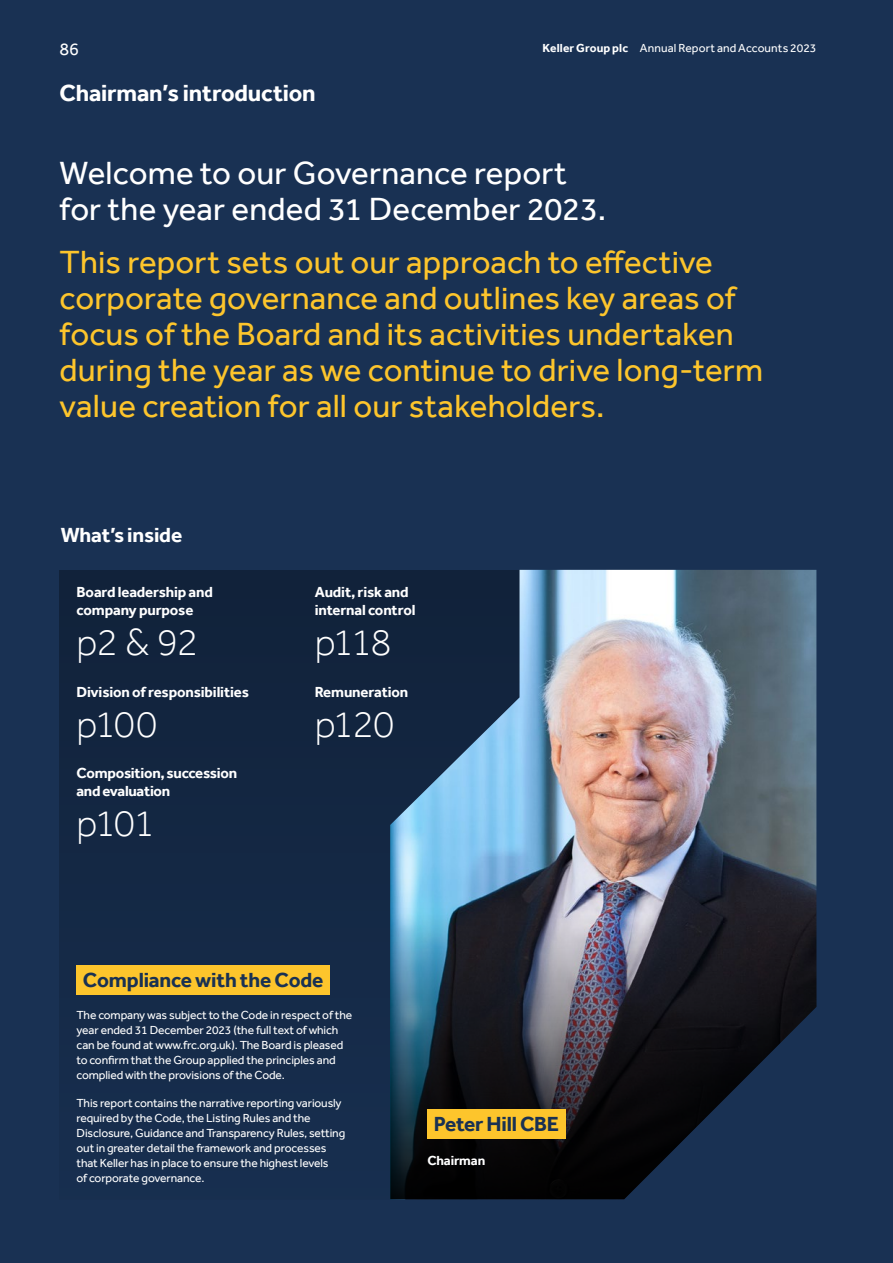
<style>
.page{position:relative;width:893px;height:1263px;background:#193153}
.page>*{position:absolute;margin:0;border:0;box-sizing:border-box;transform-origin:0 0}
.Large_Copy__26pt____White{font:300 39px "Effra";letter-spacing:-.045em;color:#fff}
.Large_Copy__22pt____Yellow{font:33px/36px "Effra";letter-spacing:.005em;color:#fdc52c}
.Large_Copy__22pt____White{font:33px/36px "Effra";letter-spacing:.005em;color:#fff}
.Page_Title{font:700 24px "Effra";letter-spacing:-.01em;color:#fff}
.Subhead_Level_0__14pt____Shaded{font:700 21px "Effra";letter-spacing:-.01em;color:#193153}
.Subhead_Level_0__14pt{font:700 21px "Effra";letter-spacing:-.01em;color:#fff}
.t1{font:18px "Effra";color:#fff}
.Subhead_Level_1{font:700 15px/18px "Effra";letter-spacing:-.01em;color:#fff}
.Subhead_Level_2{font:700 13.5px "Effra";letter-spacing:-.01em;color:#fff}
.Body_Copy___White{font:12px/15px "Effra";letter-spacing:-.01em;color:#fff}
.Body_Copy___White-2{font:12px "Effra";letter-spacing:.01em;color:#fff}
.s1{font-weight:700}
</style>
<div class="page">
<div style="left:60px;top:570px;width:459px;height:629px;background:#142844"></div>
<img style="left:390px;top:570px;width:426px;height:338px">
<img style="left:390px;top:908px;width:426px;height:291px">
<div style="left:427px;top:1109px;width:139px;height:29px;background:#fdc52c"></div>
<div style="left:77px;top:965px;width:253px;height:30px;background:#fdc52c"></div>
<h3 class="t1" style="left:60px;top:38px;width:21px">86</h3>
<p class="Body_Copy___White-2" style="left:543px;top:41px;width:275px"><span class="s1">Keller Group plc</span> Annual Report and Accounts 2023</p>
<p class="Page_Title" style="left:60px;top:78px;width:258px">Chairman’s introduction</p>
<p class="Large_Copy__22pt____White" style="left:60px;top:154px;width:548px">Welcome to our Governance report for the year ended 31 December 2023.</p>
<p class="Large_Copy__22pt____Yellow" style="left:60px;top:243px;width:705px">This report sets out our approach to effective corporate governance and outlines key areas of focus of the Board and its activities undertaken during the year as we continue to drive long-term value creation for all our stakeholders.</p>
<p class="Subhead_Level_0__14pt" style="left:61px;top:522px;width:123px">What’s inside</p>
<p class="Subhead_Level_1" style="left:77px;top:582px;width:138px">Board leadership and company purpose</p>
<p class="Large_Copy__26pt____White" style="left:77px;top:620px;width:123px">p2 &amp; 92</p>
<p class="Subhead_Level_1" style="left:77px;top:682px;width:174px">Division of responsibilities</p>
<p class="Large_Copy__26pt____White" style="left:77px;top:702px;width:82px">p100</p>
<p class="Subhead_Level_1" style="left:77px;top:764px;width:162px">Composition, succession and evaluation</p>
<p class="Large_Copy__26pt____White" style="left:77px;top:801px;width:80px">p101</p>
<p class="Subhead_Level_1" style="left:315px;top:582px;width:102px">Audit, risk and internal control</p>
<p class="Large_Copy__26pt____White" style="left:315px;top:620px;width:79px">p118</p>
<p class="Subhead_Level_1" style="left:315px;top:682px;width:95px">Remuneration</p>
<p class="Large_Copy__26pt____White" style="left:315px;top:702px;width:81px">p120</p>
<p class="Subhead_Level_0__14pt____Shaded" style="left:83px;top:967px;width:242px">Compliance with the Code</p>
<p class="Body_Copy___White" style="left:77px;top:1008px;width:277px">The company was subject to the Code in respect of the year ended 31 December 2023 (the full text of which can be found at www.frc.org.uk). The Board is pleased to confirm that the Group applied the principles and complied with the provisions of the Code.</p>
<p class="Body_Copy___White" style="left:77px;top:1095px;width:270px">This report contains the narrative reporting variously required by the Code, the Listing Rules and the Disclosure, Guidance and Transparency Rules, setting out in greater detail the framework and processes that Keller has in place to ensure the highest levels<br>of corporate governance.</p>
<p class="Subhead_Level_0__14pt____Shaded" style="left:434px;top:1111px;width:127px">Peter Hill CBE</p>
<p class="Subhead_Level_2" style="left:427px;top:1152px;width:59px">Chairman</p>
</div>
